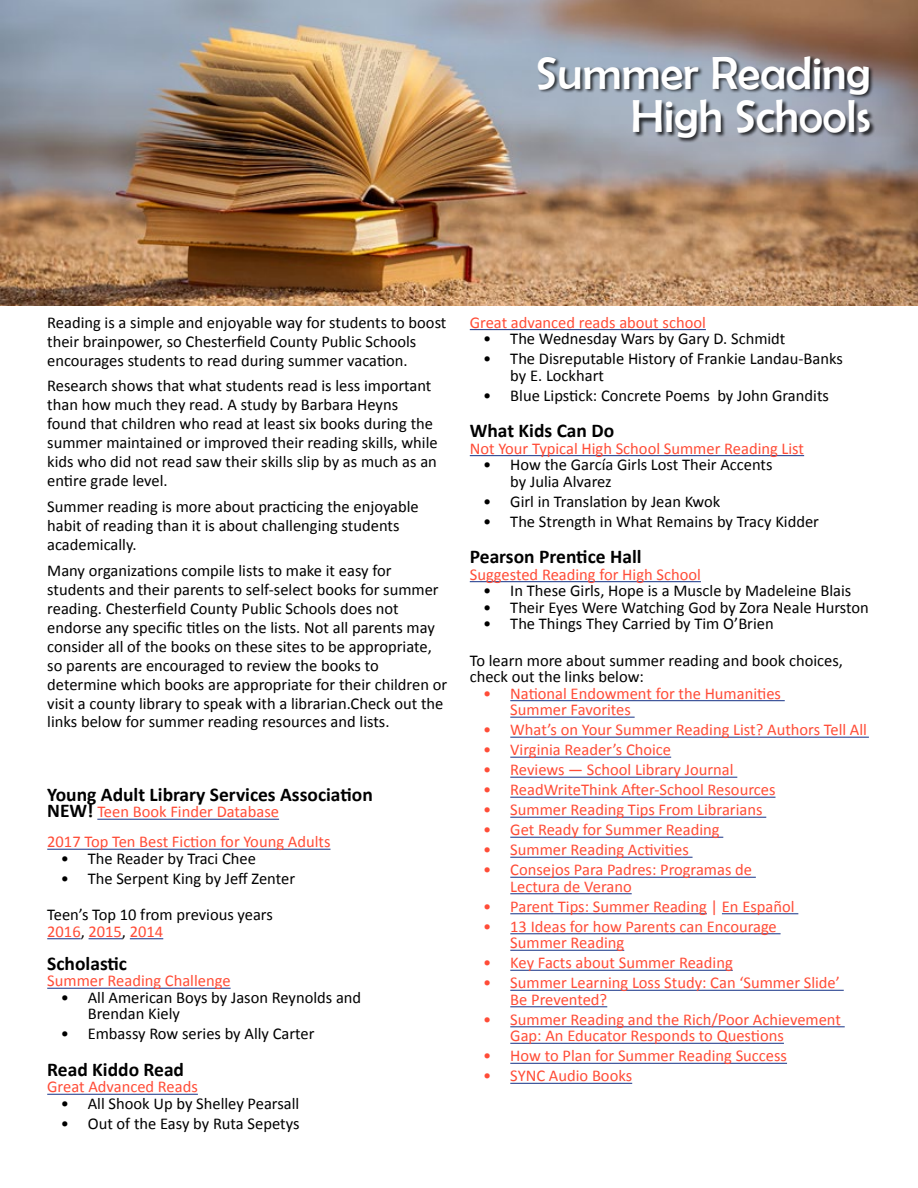
<style>
.page{position:relative;width:918px;height:1188px;background:#fff}
.page>*{position:absolute;margin:0;border:0;box-sizing:border-box;transform-origin:0 0}
.t1{font:46.5px/43.5px "Berlin Sans FB";color:#fff;text-align:right}
.t2{font:700 19.5px "Calibri";color:#000}
.List_Paragraph{font:16.5px/18.9px "Calibri";color:#000}
.t3{font:16.5px/16.5px "Calibri";color:#ff4c37}
.s1{font-weight:700;font-size:19.5px;color:#000}
.s2{color:#000}
</style>
<div class="page">
<img style="left:0;top:0;width:918px;height:306px">
<div style="left:538px;top:56px;width:338px;height:87px;background:#000;opacity:.75"></div>
<hr style="left:97px;top:819px;width:182px;height:1px;background:#25408f">
<hr style="left:47px;top:849px;width:284px;height:1px;background:#25408f">
<hr style="left:47px;top:938px;width:34px;height:1px;background:#25408f">
<hr style="left:89px;top:938px;width:33px;height:1px;background:#25408f">
<hr style="left:130px;top:938px;width:33px;height:1px;background:#25408f">
<hr style="left:47px;top:988px;width:184px;height:1px;background:#25408f">
<hr style="left:47px;top:1094px;width:151px;height:1px;background:#25408f">
<hr style="left:470px;top:329px;width:236px;height:1px;background:#25408f">
<hr style="left:470px;top:455px;width:334px;height:1px;background:#25408f">
<hr style="left:470px;top:581px;width:231px;height:1px;background:#25408f">
<hr style="left:510px;top:700px;width:275px;height:1px;background:#25408f">
<hr style="left:510px;top:717px;width:125px;height:1px;background:#25408f">
<hr style="left:510px;top:737px;width:359px;height:1px;background:#25408f">
<hr style="left:510px;top:757px;width:161px;height:1px;background:#25408f">
<hr style="left:510px;top:777px;width:227px;height:1px;background:#25408f">
<hr style="left:510px;top:797px;width:266px;height:1px;background:#25408f">
<hr style="left:510px;top:817px;width:256px;height:1px;background:#25408f">
<hr style="left:510px;top:837px;width:213px;height:1px;background:#25408f">
<hr style="left:510px;top:857px;width:183px;height:1px;background:#25408f">
<hr style="left:510px;top:877px;width:246px;height:1px;background:#25408f">
<hr style="left:510px;top:893px;width:122px;height:1px;background:#25408f">
<hr style="left:510px;top:913px;width:197px;height:1px;background:#25408f">
<hr style="left:722px;top:913px;width:76px;height:1px;background:#25408f">
<hr style="left:510px;top:933px;width:271px;height:1px;background:#25408f">
<hr style="left:510px;top:950px;width:114px;height:1px;background:#25408f">
<hr style="left:510px;top:970px;width:223px;height:1px;background:#25408f">
<hr style="left:510px;top:990px;width:334px;height:1px;background:#25408f">
<hr style="left:510px;top:1006px;width:97px;height:1px;background:#25408f">
<hr style="left:510px;top:1026px;width:335px;height:1px;background:#25408f">
<hr style="left:510px;top:1043px;width:274px;height:1px;background:#25408f">
<hr style="left:510px;top:1063px;width:277px;height:1px;background:#25408f">
<hr style="left:510px;top:1083px;width:122px;height:1px;background:#25408f">
<p class="t1" style="left:535px;top:51px;width:337px">Summer Reading<br>High Schools</p>
<p class="List_Paragraph" style="left:47px;top:313px;width:401px">Reading is a simple and enjoyable way for students to boost their brainpower, so Chesterfield County Public Schools encourages students to read during summer vacation.</p>
<p class="List_Paragraph" style="left:47px;top:377px;width:392px">Research shows that what students read is less important than how much they read. A study by Barbara Heyns found that children who read at least six books during the summer maintained or improved their reading skills, while kids who did not read saw their skills slip by as much as an entire grade level.</p>
<p class="List_Paragraph" style="left:47px;top:497px;width:373px">Summer reading is more about practicing the enjoyable habit of reading than it is about challenging students academically.</p>
<p class="List_Paragraph" style="left:47px;top:561px;width:401px">Many organizations compile lists to make it easy for students and their parents to self-select books for summer reading. Chesterfield County Public Schools does not endorse any specific titles on the lists. Not all parents may consider all of the books on these sites to be appropriate, so parents are encouraged to review the books to determine which books are appropriate for their children or visit a county library to speak with a librarian.Check out the links below for summer reading resources and lists.</p>
<p class="t2" style="left:47px;top:782px;width:327px">Young Adult Library Services Association</p>
<p class="t3" style="left:47px;top:804px;width:233px"><span class="s1">NEW!</span> Teen Book Finder Database</p>
<p class="t3" style="left:47px;top:834px;width:285px">2017 Top Ten Best Fiction for Young Adults</p>
<p class="List_Paragraph" style="left:61px;top:849px;width:197px">• The Reader by Traci Chee</p>
<p class="List_Paragraph" style="left:61px;top:869px;width:236px">• The Serpent King by Jeff Zenter</p>
<p class="List_Paragraph" style="left:47px;top:906px;width:227px">Teen’s Top 10 from previous years</p>
<p class="t3" style="left:47px;top:923px;width:118px">2016<span class="s2">,</span> 2015<span class="s2">,</span> 2014</p>
<p class="t2" style="left:47px;top:951px;width:81px">Scholastic</p>
<p class="t3" style="left:47px;top:973px;width:185px">Summer Reading Challenge</p>
<p class="List_Paragraph" style="left:88px;top:989px;width:275px;line-height:16.5px;text-indent:-27px">• All American Boys by Jason Reynolds and<br>Brendan Kiely</p>
<p class="List_Paragraph" style="left:61px;top:1025px;width:255px">• Embassy Row series by Ally Carter</p>
<p class="t2" style="left:47px;top:1057px;width:138px">Read Kiddo Read</p>
<p class="t3" style="left:47px;top:1079px;width:152px">Great Advanced Reads</p>
<p class="List_Paragraph" style="left:61px;top:1094px;width:240px">• All Shook Up by Shelley Pearsall</p>
<p class="List_Paragraph" style="left:61px;top:1114px;width:240px">• Out of the Easy by Ruta Sepetys</p>
<p class="t3" style="left:470px;top:314px;width:238px">Great advanced reads about school</p>
<p class="List_Paragraph" style="left:483px;top:329px;width:304px">• The Wednesday Wars by Gary D. Schmidt</p>
<p class="List_Paragraph" style="left:510px;top:351px;width:334px;line-height:16.5px;text-indent:-27px">• The Disreputable History of Frankie Landau-Banks by E. Lockhart</p>
<p class="List_Paragraph" style="left:483px;top:386px;width:347px">• Blue Lipstick: Concrete Poems by John Grandits</p>
<p class="t2" style="left:470px;top:418px;width:146px">What Kids Can Do</p>
<p class="t3" style="left:470px;top:440px;width:336px">Not Your Typical High School Summer Reading List</p>
<p class="List_Paragraph" style="left:510px;top:457px;width:264px;line-height:16.5px;text-indent:-27px">• How the García Girls Lost Their Accents by Julia Alvarez</p>
<p class="List_Paragraph" style="left:483px;top:492px;width:239px">• Girl in Translation by Jean Kwok</p>
<p class="List_Paragraph" style="left:483px;top:512px;width:337px">• The Strength in What Remains by Tracy Kidder</p>
<p class="t2" style="left:470px;top:544px;width:173px">Pearson Prentice Hall</p>
<p class="t3" style="left:470px;top:566px;width:233px">Suggested Reading for High School</p>
<p class="List_Paragraph" style="left:483px;top:581px;width:369px">• In These Girls, Hope is a Muscle by Madeleine Blais</p>
<p class="List_Paragraph" style="left:483px;top:598px;width:387px">• Their Eyes Were Watching God by Zora Neale Hurston</p>
<p class="List_Paragraph" style="left:483px;top:614px;width:292px">• The Things They Carried by Tim O’Brien</p>
<p class="List_Paragraph" style="left:470px;top:652px;width:375px;line-height:16.5px">To learn more about summer reading and book choices, check out the links below:</p>
<p class="t3" style="left:510px;top:685px;width:272px;text-indent:-27px">• National Endowment for the Humanities<br>Summer Favorites</p>
<p class="t3" style="left:483px;top:722px;width:385px">• What’s on Your Summer Reading List? Authors Tell All</p>
<p class="t3" style="left:483px;top:742px;width:189px">• Virginia Reader’s Choice</p>
<p class="t3" style="left:483px;top:762px;width:252px">• Reviews — School Library Journal</p>
<p class="t3" style="left:483px;top:782px;width:294px">• ReadWriteThink After-School Resources</p>
<p class="t3" style="left:483px;top:802px;width:281px">• Summer Reading Tips From Librarians</p>
<p class="t3" style="left:483px;top:822px;width:238px">• Get Ready for Summer Reading</p>
<p class="t3" style="left:483px;top:842px;width:207px">• Summer Reading Activities</p>
<p class="t3" style="left:510px;top:862px;width:243px;text-indent:-27px">• Consejos Para Padres: Programas de<br>Lectura de Verano</p>
<p class="t3" style="left:483px;top:898px;width:313px">• Parent Tips: Summer Reading | En Español</p>
<p class="t3" style="left:510px;top:918px;width:268px;text-indent:-27px">• 13 Ideas for how Parents can Encourage<br>Summer Reading</p>
<p class="t3" style="left:483px;top:955px;width:251px">• Key Facts about Summer Reading</p>
<p class="t3" style="left:510px;top:975px;width:331px;text-indent:-27px">• Summer Learning Loss Study: Can ‘Summer Slide’<br>Be Prevented?</p>
<p class="t3" style="left:510px;top:1011px;width:332px;text-indent:-27px">• Summer Reading and the Rich/Poor Achievement<br>Gap: An Educator Responds to Questions</p>
<p class="t3" style="left:483px;top:1048px;width:305px">• How to Plan for Summer Reading Success</p>
<p class="t3" style="left:483px;top:1068px;width:150px">• SYNC Audio Books</p>
</div>
